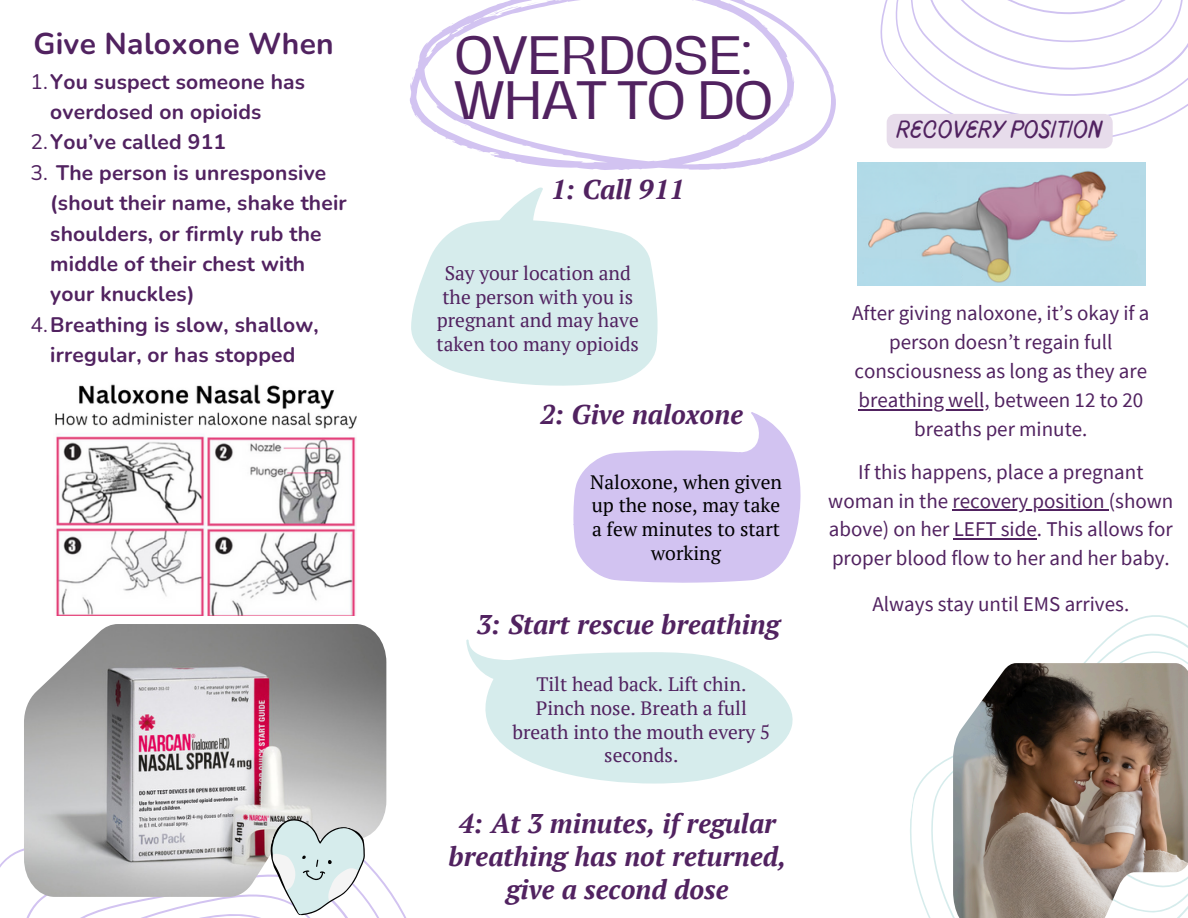
<style>
.page{position:relative;width:1188px;height:918px;background:#fff}
.page>*{position:absolute;margin:0;border:0;box-sizing:border-box;transform-origin:0 0}
.t1{font:49.5px/45px "Hagrid";color:#512260}
.t2{font:700 30px "Nunito";letter-spacing:.01em;color:#512260}
.t3{font:italic 700 27px/32.7px "PT Serif";color:#512260;text-align:center}
.t4{font:100 25.2px "Pluma";color:#512260}
.t5{font:21px/28.8px "Source Sans Pro";color:#512260;text-align:center}
.t6{font:700 21px/30.3px "Nunito";letter-spacing:.01em;color:#512260}
.t7{font:19.5px/23.7px "PT Serif";color:#512260;text-align:center}
.t8{font:19.5px/23.7px "PT Serif";color:#000;text-align:center}
.s1{font-weight:400}
</style>
<div class="page">
<svg style="left:410px;top:0;width:339px;height:170px"></svg>
<svg style="left:527px;top:2px;width:12px;height:3px"></svg>
<svg style="left:488px;top:11px;width:9px;height:5px"></svg>
<svg style="left:910px;top:615px;width:278px;height:303px"></svg>
<svg style="left:930px;top:626px;width:258px;height:292px"></svg>
<svg style="left:958px;top:645px;width:230px;height:18px"></svg>
<img style="left:953px;top:663px;width:235px;height:255px">
<img style="left:24px;top:624px;width:362px;height:184px">
<img style="left:55px;top:384px;width:302px;height:231px">
<svg style="left:0;top:808px;width:393px;height:110px"></svg>
<svg style="left:749px;top:3px;width:397px;height:234px"></svg>
<svg style="left:776px;top:3px;width:370px;height:205px"></svg>
<svg style="left:806px;top:3px;width:340px;height:174px"></svg>
<svg style="left:835px;top:3px;width:353px;height:139px"></svg>
<svg style="left:864px;top:0;width:324px;height:105px"></svg>
<svg style="left:573px;top:412px;width:228px;height:171px"></svg>
<svg style="left:411px;top:187px;width:247px;height:199px;fill:#d6ecec"></svg>
<svg style="left:466px;top:639px;width:327px;height:145px;fill:#d6ecec"></svg>
<img style="left:857px;top:162px;width:288px;height:123px">
<hr style="left:858px;top:409px;width:132px;height:1px;background:#512260">
<hr style="left:952px;top:509px;width:157px;height:2px;background:#512260">
<hr style="left:954px;top:538px;width:83px;height:2px;background:#512260">
<div style="left:887px;top:114px;width:226px;height:34px;background:#e7dceb"></div>
<p class="t2" style="left:33px;top:23px;width:302px">Give Naloxone When</p>
<p class="t6" style="left:50px;top:67px;width:256px;text-indent:-20px"><span class="s1">1.</span>You suspect someone has overdosed on opioids</p>
<p class="t6" style="left:30px;top:127px;width:197px"><span class="s1">2.</span>You’ve called 911</p>
<p class="t6" style="left:50px;top:158px;width:298px;text-indent:-20px"><span class="s1">3.</span> The person is unresponsive (shout their name, shake their shoulders, or firmly rub the middle of their chest with your knuckles)</p>
<p class="t6" style="left:30px;top:310px;width:290px;text-align:center"><span class="s1">4.</span>Breathing is slow, shallow, irregular, or has stopped</p>
<h2 class="t5" style="left:852px;top:298px;width:299px">After giving naloxone, it’s okay if a person doesn’t regain full consciousness as long as they are</h2>
<p class="t5" style="left:858px;top:385px;width:286px">breathing well, between 12 to 20 breaths per minute.</p>
<p class="t5" style="left:828px;top:457px;width:347px">If this happens, place a pregnant woman in the recovery position (shown</p>
<p class="t5" style="left:829px;top:515px;width:345px;text-align:left">above) on her LEFT side. This allows for proper blood flow to her and her baby.</p>
<p class="t5" style="left:872px;top:589px;width:258px">Always stay until EMS arrives.</p>
<h1 class="t1" style="left:455px;top:34px;width:320px">OVERDOSE:<br>WHAT TO DO</h1>
<p class="t4" style="left:897px;top:117px;width:207px">RECOVERY POSITION</p>
<p class="t3" style="left:551px;top:172px;width:135px">1: Call 911</p>
<p class="t7" style="left:437px;top:261px;width:204px">Say your location and the person with you is pregnant and may have taken too many opioids</p>
<p class="t3" style="left:540px;top:397px;width:205px">2: Give naloxone</p>
<h2 class="t8" style="left:590px;top:470px;width:193px">Naloxone, when given up the nose, may take a few minutes to start working</h2>
<p class="t3" style="left:476px;top:607px;width:305px">3: Start rescue breathing</p>
<p class="t7" style="left:512px;top:672px;width:259px">Tilt head back. Lift chin.<br>Pinch nose. Breath a full breath into the mouth every 5 seconds.</p>
<p class="t3" style="left:449px;top:807px;width:339px">4: At 3 minutes, if regular breathing has not returned, give a second dose</p>
</div>
